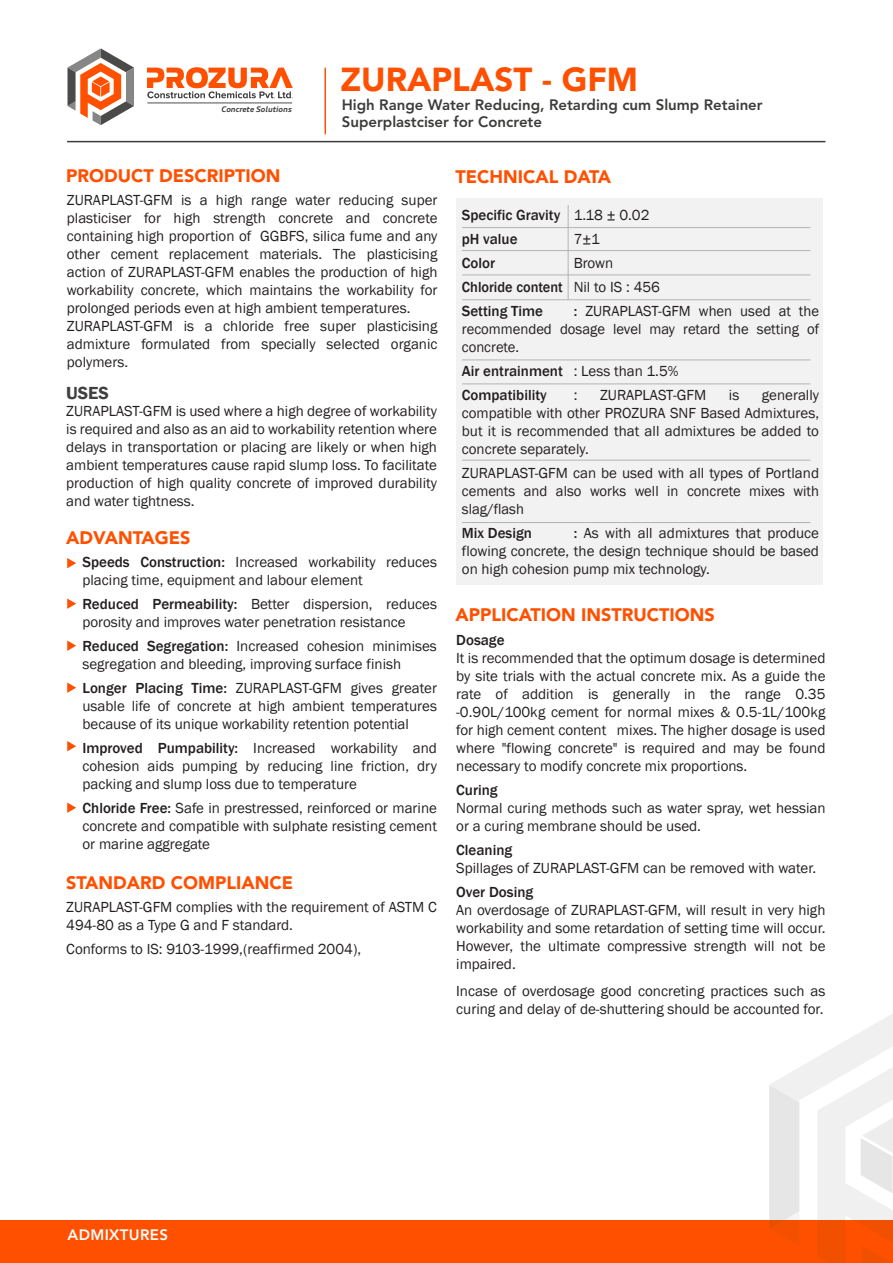
<style>
.page{position:relative;width:893px;height:1263px;background:#fff}
.page>*{position:absolute;margin:0;border:0;box-sizing:border-box;transform-origin:0 0}
.t1{font:900 33px "Avenir LT Std";color:#ff5000}
.t2{font:900 18px "Avenir LT Std";color:#ff5000}
.t3{font:600 18px "Franklin Gothic";color:#404041}
.t4{font:15px/18px "Franklin Gothic";color:#231f20;text-align:justify}
.t5{font:500 15px/24px "Franklin Gothic";color:#231f20}
.t6{font:800 15px/16.8px "Avenir";color:#3c3c3b}
.t7{font:500 15px/24px "Franklin Gothic";color:#231f20;scale:.96 1}
.t8{font:800 15px "Avenir LT Std";letter-spacing:.025em;color:#fff}
.t9{font:italic 700 7.65px "Audi Type";color:#3c3c3b}
.s1{font-weight:500}
.s2{font-weight:400}
</style>
<div class="page">
<svg style="left:769px;top:1014px;width:124px;height:206px"></svg>
<hr style="left:67px;top:141px;width:758px;height:1px;background:#3c3c3b">
<div style="left:0;top:1220px;width:893px;height:43px;background:#ff5000"></div>
<svg style="left:147px;top:67px;width:146px;height:31px"></svg>
<hr style="left:147px;top:103px;width:145px;height:1px;background:#4e4c4f">
<svg style="left:68px;top:48px;width:66px;height:77px"></svg>
<hr style="left:325px;top:68px;width:1px;height:66px;background:#ff5000">
<svg style="left:67px;top:558px;width:9px;height:10px"></svg>
<svg style="left:67px;top:598px;width:9px;height:11px"></svg>
<svg style="left:67px;top:640px;width:9px;height:11px"></svg>
<svg style="left:67px;top:682px;width:9px;height:11px"></svg>
<svg style="left:67px;top:741px;width:9px;height:10px"></svg>
<svg style="left:67px;top:802px;width:9px;height:11px"></svg>
<div style="left:456px;top:198px;width:366px;height:387px;background:#f3f2f2"></div>
<hr style="left:462px;top:250px;width:348px;height:1px;background:#b3b3b3">
<hr style="left:462px;top:227px;width:348px;height:1px;background:#b3b3b3">
<hr style="left:462px;top:299px;width:348px;height:1px;background:#b3b3b3">
<hr style="left:462px;top:359px;width:348px;height:1px;background:#b3b3b3">
<hr style="left:462px;top:383px;width:348px;height:1px;background:#b3b3b3">
<hr style="left:462px;top:460px;width:348px;height:1px;background:#b3b3b3">
<hr style="left:462px;top:522px;width:348px;height:1px;background:#b3b3b3">
<hr style="left:462px;top:275px;width:348px;height:1px;background:#b3b3b3">
<hr style="left:568px;top:205px;width:1px;height:95px;background:#b3b3b3">
<p class="t9" style="left:222px;top:105px;width:72px">Concrete Solutions</p>
<h1 class="t1" style="left:340px;top:59px;width:299px">ZURAPLAST - GFM</h1>
<p class="t6" style="left:342px;top:97px;width:422px">High Range Water Reducing, Retarding cum Slump Retainer<br>Superplastciser for Concrete</p>
<p class="t2" style="left:66px;top:165px;width:216px">PRODUCT DESCRIPTION</p>
<p class="t4" style="left:67px;top:192px;width:372px;text-align:left">ZURAPLAST-GFM is a high range water reducing super plasticiser for high strength concrete and concrete containing high proportion of GGBFS, silica fume and any other cement replacement materials. The plasticising action of ZURAPLAST-GFM enables the production of high workability concrete, which maintains the workability for prolonged periods even at high ambient temperatures.<br>ZURAPLAST-GFM is a chloride free super plasticising admixture formulated from specially selected organic polymers.</p>
<p class="t3" style="left:66px;top:382px;width:44px">USES</p>
<p class="t4" style="left:66px;top:402px;width:372px">ZURAPLAST-GFM is used where a high degree of workability is required and also as an aid to workability retention where delays in transportation or placing are likely or when high ambient temperatures cause rapid slump loss. To facilitate production of high quality concrete of improved durability and water tightness.</p>
<p class="t2" style="left:66px;top:527px;width:126px">ADVANTAGES</p>
<p class="t4" style="left:83px;top:554px;width:356px"><span class="s1">Speeds Construction:</span> Increased workability reduces placing time, equipment and labour element</p>
<p class="t4" style="left:83px;top:596px;width:356px"><span class="s1">Reduced Permeability:</span> Better dispersion, reduces porosity and improves water penetration resistance</p>
<p class="t4" style="left:83px;top:638px;width:356px"><span class="s1">Reduced Segregation:</span> Increased cohesion minimises segregation and bleeding, improving surface finish</p>
<p class="t4" style="left:83px;top:680px;width:356px"><span class="s1">Longer Placing Time:</span> ZURAPLAST-GFM gives greater usable life of concrete at high ambient temperatures because of its unique workability retention potential</p>
<p class="t4" style="left:83px;top:740px;width:356px"><span class="s1">Improved Pumpability:</span> Increased workability and cohesion aids pumping by reducing line friction, dry packing and slump loss due to temperature</p>
<p class="t4" style="left:83px;top:800px;width:356px"><span class="s1">Chloride Free:</span> Safe in prestressed, reinforced or marine concrete and compatible with sulphate resisting cement or marine aggregate</p>
<p class="t2" style="left:66px;top:871px;width:228px">STANDARD COMPLIANCE</p>
<p class="t4" style="left:66px;top:898px;width:372px">ZURAPLAST-GFM complies with the requirement of ASTM C<br>494-80 as a Type G and F standard.</p>
<p class="t4" style="left:66px;top:940px;width:296px">Conforms to IS: 9103-1999,(reaffirmed 2004),</p>
<p class="t2" style="left:455px;top:166px;width:157px">TECHNICAL DATA</p>
<p class="t5" style="left:462px;top:203px;width:189px">Specific Gravity <span class="s2">1.18 ± 0.02 </span>pH value</p>
<p class="t4" style="left:574px;top:231px;width:28px">7±1</p>
<p class="t5" style="left:462px;top:251px;width:35px">Color</p>
<p class="t7" style="left:462px;top:251px;width:208px;text-indent:112px"><span class="s2">Brown<br></span>Chloride content <span class="s2">Nil to IS : 456<br></span>Setting Time</p>
<p class="t4" style="left:462px;top:303px;width:359px;text-indent:112px"><span class="s1">:</span> ZURAPLAST-GFM when used at the recommended dosage level may retard the setting of concrete.</p>
<p class="t5" style="left:462px;top:359px;width:218px">Air entrainment <span class="s2">: Less than 1.5%<br></span>Compatibility</p>
<p class="t4" style="left:574px;top:387px;width:5px">:</p>
<p class="t4" style="left:600px;top:387px;width:108px">ZURAPLAST-GFM</p>
<p class="t4" style="left:729px;top:387px;width:12px">is</p>
<p class="t4" style="left:462px;top:387px;width:359px;text-indent:300px">generally compatible with other PROZURA SNF Based Admixtures, but it is recommended that all admixtures be added to concrete separately.</p>
<p class="t4" style="left:462px;top:465px;width:359px">ZURAPLAST-GFM can be used with all types of Portland cements and also works well in concrete mixes with slag/flash</p>
<p class="t5" style="left:462px;top:521px;width:72px">Mix Design</p>
<p class="t4" style="left:462px;top:525px;width:359px;text-indent:112px"><span class="s1">:</span> As with all admixtures that produce flowing concrete, the design technique should be based on high cohesion pump mix technology.</p>
<p class="t2" style="left:455px;top:604px;width:261px">APPLICATION INSTRUCTIONS</p>
<p class="t5" style="left:456px;top:628px;width:50px">Dosage</p>
<p class="t4" style="left:456px;top:649px;width:371px">It is recommended that the optimum dosage is determined by site trials with the actual concrete mix. As a guide the rate of addition is generally in the range 0.35 -0.90L/100kg cement for normal mixes &amp; 0.5-1L/100kg for high cement content mixes. The higher dosage is used where "flowing concrete" is required and may be found necessary to modify concrete mix proportions.</p>
<p class="t5" style="left:456px;top:778px;width:43px">Curing</p>
<p class="t4" style="left:456px;top:799px;width:371px">Normal curing methods such as water spray, wet hessian or a curing membrane should be used.</p>
<p class="t5" style="left:456px;top:838px;width:58px">Cleaning</p>
<p class="t4" style="left:456px;top:859px;width:362px">Spillages of ZURAPLAST-GFM can be removed with water.</p>
<p class="t5" style="left:456px;top:880px;width:79px">Over Dosing</p>
<p class="t4" style="left:456px;top:901px;width:371px">An overdosage of ZURAPLAST-GFM, will result in very high workability and some retardation of setting time will occur.<br>However, the ultimate compressive strength will not be impaired.</p>
<p class="t4" style="left:456px;top:982px;width:371px">Incase of overdosage good concreting practices such as curing and delay of de-shuttering should be accounted for.</p>
<p class="t8" style="left:68px;top:1225px;width:102px">ADMIXTURES</p>
</div>
